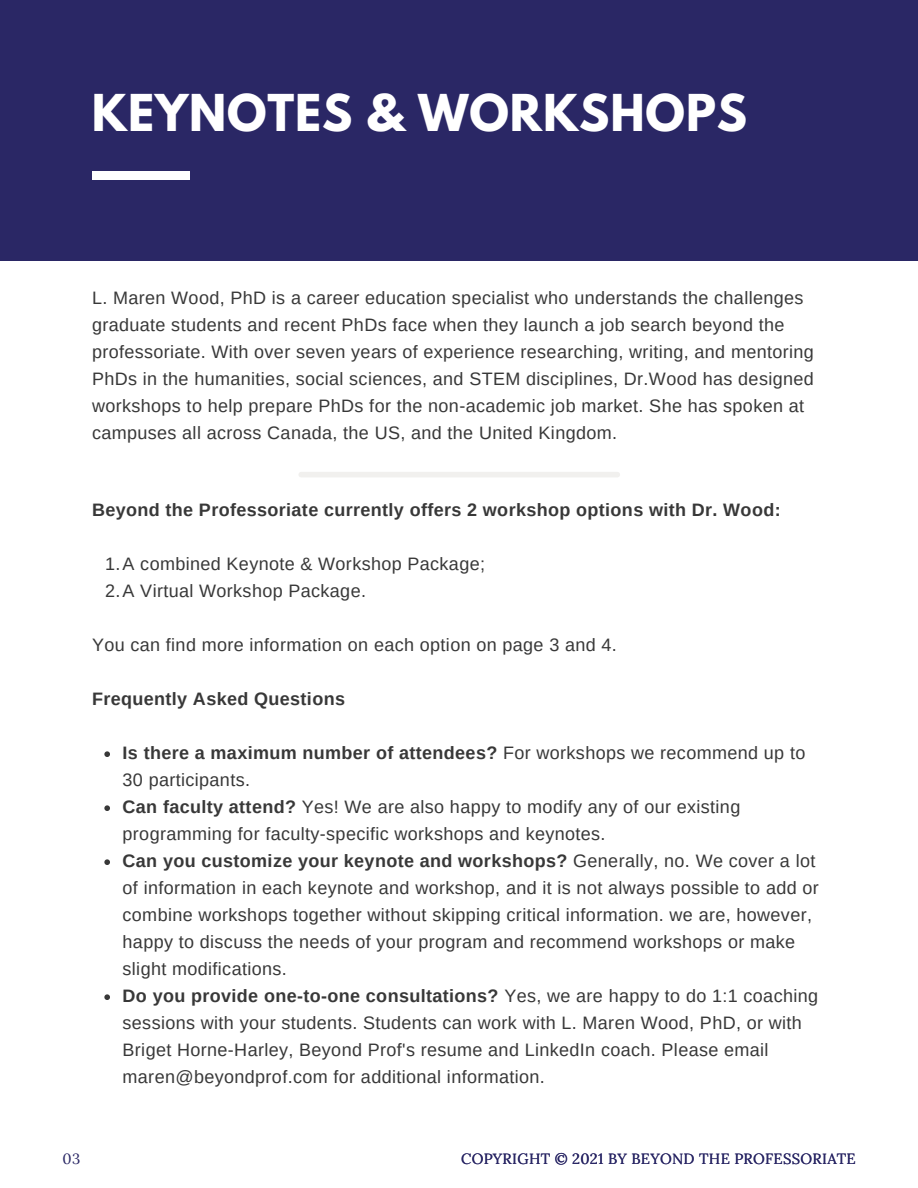
<style>
.page{position:relative;width:918px;height:1188px;background:#fff}
.page>*{position:absolute;margin:0;border:0;box-sizing:border-box;transform-origin:0 0}
.t1{font:700 45px "League Spartan";letter-spacing:.02em;color:#fff}
.t2{font:18px/27px "Arimo";letter-spacing:.02em;color:#383838}
.t3{font:700 18px "Arimo";letter-spacing:.02em;color:#383838}
.t4{font:14.85px "Lora";letter-spacing:.02em;color:#2a2765}
.s1{font-weight:700}
</style>
<div class="page">
<div style="left:0;top:0;width:918px;height:261px;background:#2a2765"></div>
<div style="left:92px;top:171px;width:98px;height:9px;background:#fff"></div>
<div style="left:301px;top:472px;width:316px;height:5px;background:#f1f0ee"></div>
<svg style="left:104px;top:751px;width:6px;height:6px"></svg>
<svg style="left:104px;top:805px;width:6px;height:6px"></svg>
<svg style="left:104px;top:859px;width:6px;height:6px"></svg>
<svg style="left:104px;top:994px;width:6px;height:6px"></svg>
<h1 class="t1" style="left:92px;top:78px;width:657px">KEYNOTES &amp; WORKSHOPS</h1>
<p class="t2" style="left:92px;top:285px;width:723px">L. Maren Wood, PhD is a career education specialist who understands the challenges graduate students and recent PhDs face when they launch a job search beyond the professoriate. With over seven years of experience researching, writing, and mentoring PhDs in the humanities, social sciences, and STEM disciplines, Dr.Wood has designed workshops to help prepare PhDs for the non-academic job market. She has spoken at campuses all across Canada, the US, and the United Kingdom.</p>
<p class="t3" style="left:92px;top:498px;width:690px">Beyond the Professoriate currently offers 2 workshop options with Dr. Wood:</p>
<p class="t2" style="left:105px;top:551px;width:382px">1.A combined Keynote &amp; Workshop Package;<br>2.A Virtual Workshop Package.</p>
<p class="t2" style="left:92px;top:632px;width:526px">You can find more information on each option on page 3 and 4.</p>
<p class="t3" style="left:92px;top:687px;width:255px">Frequently Asked Questions</p>
<p class="t2" style="left:123px;top:740px;width:698px"><span class="s1">Is there a maximum number of attendees?</span> For workshops we recommend up to 30 participants.<br><span class="s1">Can faculty attend?</span> Yes! We are also happy to modify any of our existing programming for faculty-specific workshops and keynotes.<br><span class="s1">Can you customize your keynote and workshops?</span> Generally, no. We cover a lot of information in each keynote and workshop, and it is not always possible to add or combine workshops together without skipping critical information. we are, however, happy to discuss the needs of your program and recommend workshops or make slight modifications.<br><span class="s1">Do you provide one-to-one consultations?</span> Yes, we are happy to do 1:1 coaching sessions with your students. Students can work with L. Maren Wood, PhD, or with Briget Horne-Harley, Beyond Prof's resume and LinkedIn coach. Please email maren@beyondprof.com for additional information.</p>
<p class="t4" style="left:63px;top:1147px;width:19px">03</p>
<p class="t4" style="left:461px;top:1147px;width:396px">COPYRIGHT © 2021 BY BEYOND THE PROFESSORIATE</p>
</div>
